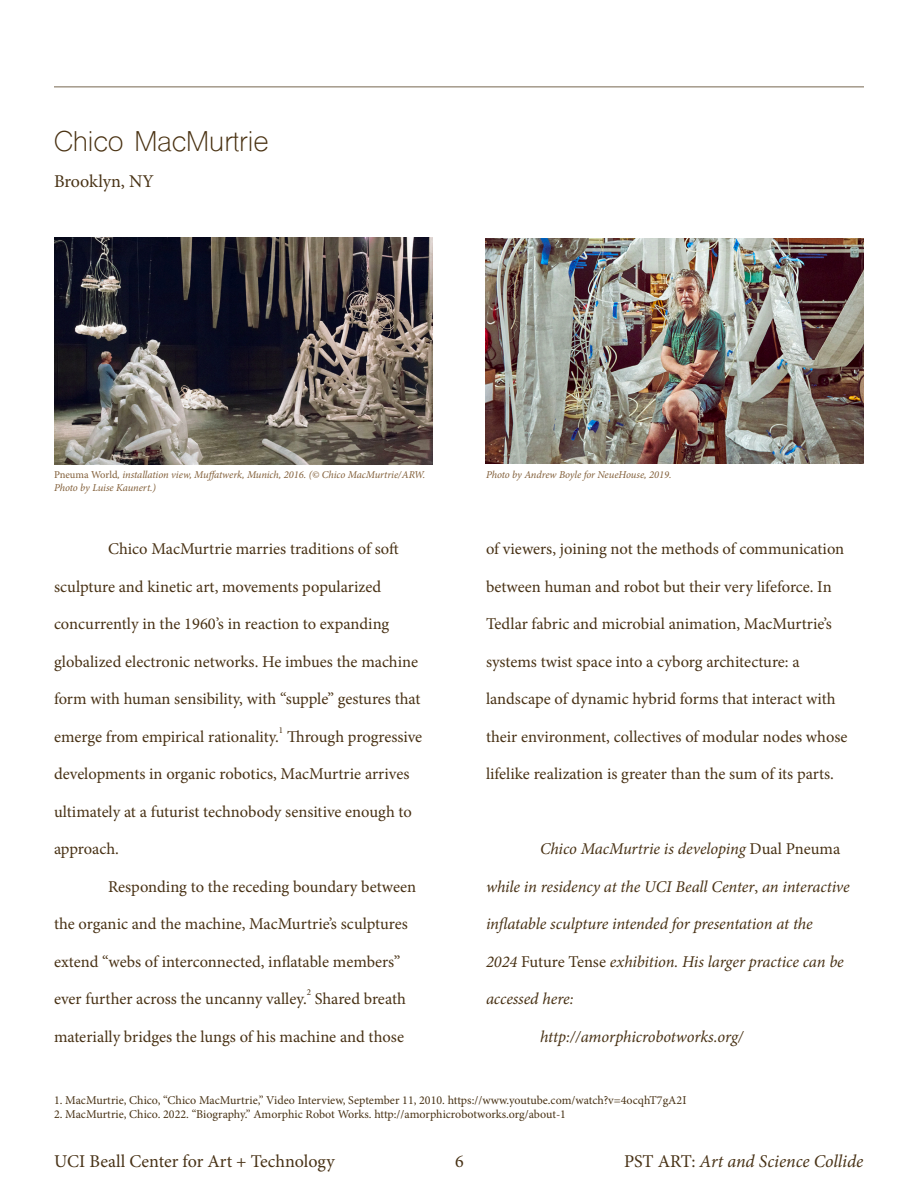
<style>
.page{position:relative;width:918px;height:1188px;background:#fff}
.page>*{position:absolute;margin:0;border:0;box-sizing:border-box;transform-origin:0 0}
.t1{font:27px "Shree Dev 0714";color:#493111}
.t2{font:18px "Minion Pro";color:#483216}
.t3{font:italic 18px "Minion Pro";letter-spacing:-.005em;color:#483216}
.t4{font:18px "Minion Pro";letter-spacing:-.005em;color:#483215}
.t5{font:16.5px "Minion Pro";color:#483114}
.t6{font:italic 16.5px "Minion Pro";letter-spacing:-.005em;color:#483114}
.t7{font:12px "Minion Pro";color:#483215}
.t8{font:italic 10.5px/12.6px "Minion Pro";letter-spacing:-.005em;color:#815e38}
.t9{font:9px "Minion Pro";color:#483114}
.s1{font-style:normal}
</style>
<div class="page">
<img style="left:54px;top:238px;width:379px;height:226px">
<img style="left:485px;top:238px;width:379px;height:226px">
<hr style="left:54px;top:86px;width:810px;height:2px;background:#483215">
<p class="t1" style="left:54px;top:125px;width:216px">Chico MacMurtrie</p>
<p class="t4" style="left:54px;top:169px;width:101px">Brooklyn, NY</p>
<p class="t8" style="left:54px;top:469px;width:373px"><span class="s1">Pneuma World</span>, installation view, Muffatwerk, Munich, 2016. (© Chico MacMurtrie/ARW.<br>Photo by Luise Kaunert.)</p>
<p class="t5" style="left:108px;top:538px;width:292px">Chico MacMurtrie marries traditions of soft</p>
<p class="t5" style="left:54px;top:575px;width:329px">sculpture and kinetic art, movements popularized</p>
<p class="t5" style="left:54px;top:613px;width:337px">concurrently in the 1960’s in reaction to expanding</p>
<p class="t5" style="left:54px;top:650px;width:366px">globalized electronic networks. He imbues the machine</p>
<p class="t5" style="left:54px;top:688px;width:368px">form with human sensibility, with “supple” gestures that</p>
<p class="t5" style="left:54px;top:725px;width:226px">emerge from empirical rationality.</p>
<p class="t9" style="left:279px;top:724px;width:6px">1</p>
<p class="t5" style="left:287px;top:725px;width:137px">Through progressive</p>
<p class="t5" style="left:54px;top:763px;width:357px">developments in organic robotics, MacMurtrie arrives</p>
<p class="t5" style="left:54px;top:800px;width:360px">ultimately at a futurist technobody sensitive enough to</p>
<p class="t5" style="left:54px;top:838px;width:66px">approach.</p>
<p class="t5" style="left:108px;top:875px;width:310px">Responding to the receding boundary between</p>
<p class="t5" style="left:54px;top:913px;width:355px">the organic and the machine, MacMurtrie’s sculptures</p>
<p class="t5" style="left:54px;top:950px;width:348px">extend “webs of interconnected, inflatable members”</p>
<p class="t5" style="left:54px;top:988px;width:254px">ever further across the uncanny valley.</p>
<p class="t9" style="left:307px;top:986px;width:6px">2</p>
<p class="t5" style="left:315px;top:988px;width:93px">Shared breath</p>
<p class="t5" style="left:54px;top:1025px;width:352px">materially bridges the lungs of his machine and those</p>
<p class="t8" style="left:486px;top:469px;width:187px">Photo by Andrew Boyle for NeueHouse, 2019.</p>
<p class="t5" style="left:486px;top:538px;width:360px">of viewers, joining not the methods of communication</p>
<p class="t5" style="left:486px;top:575px;width:347px">between human and robot but their very lifeforce. In</p>
<p class="t5" style="left:486px;top:613px;width:347px">Tedlar fabric and microbial animation, MacMurtrie’s</p>
<p class="t5" style="left:486px;top:650px;width:315px">systems twist space into a cyborg architecture: a</p>
<p class="t5" style="left:486px;top:688px;width:351px">landscape of dynamic hybrid forms that interact with</p>
<p class="t5" style="left:486px;top:725px;width:363px">their environment, collectives of modular nodes whose</p>
<p class="t5" style="left:486px;top:763px;width:350px">lifelike realization is greater than the sum of its parts.</p>
<p class="t6" style="left:540px;top:838px;width:302px">Chico MacMurtrie is developing <span class="s1">Dual Pneuma</span></p>
<p class="t6" style="left:486px;top:875px;width:365px">while in residency at the UCI Beall Center<span class="s1">,</span> an interactive</p>
<p class="t6" style="left:486px;top:913px;width:328px">inflatable sculpture intended for presentation at the</p>
<p class="t6" style="left:486px;top:950px;width:359px">2024 <span class="s1">Future Tense</span> exhibition. His larger practice can be</p>
<p class="t6" style="left:486px;top:988px;width:89px">accessed here:</p>
<p class="t6" style="left:540px;top:1025px;width:205px">http://amorphicrobotworks.org/</p>
<p class="t7" style="left:54px;top:1092px;width:634px">1. MacMurtrie, Chico, “Chico MacMurtrie,” Video Interview, September 11, 2010. https://www.youtube.com/watch?v=4ocqhT7gA2I</p>
<p class="t7" style="left:54px;top:1106px;width:514px">2. MacMurtrie, Chico. 2022. “Biography.” Amorphic Robot Works. http://amorphicrobotworks.org/about-1</p>
<p class="t2" style="left:54px;top:1150px;width:282px">UCI Beall Center for Art + Technology</p>
<p class="t2" style="left:455px;top:1150px;width:10px">6</p>
<p class="t3" style="left:624px;top:1149px;width:241px"><span class="s1">PST ART:</span> Art and Science Collide</p>
</div>
